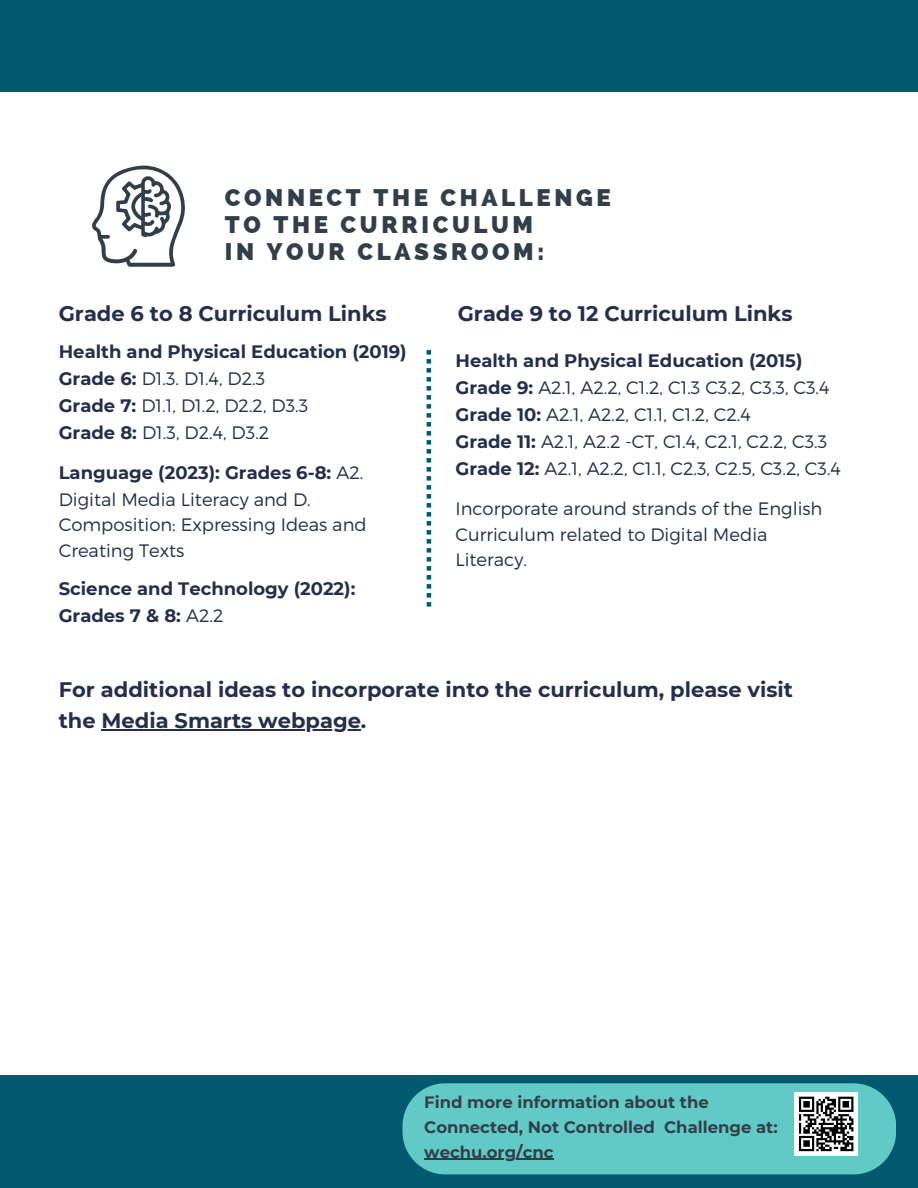
<style>
.page{position:relative;width:918px;height:1188px;background:#fff}
.page>*{position:absolute;margin:0;border:0;box-sizing:border-box;transform-origin:0 0}
.t1{font:800 24px/27px "Raleway";letter-spacing:.15em;color:#333f48}
.t2{font:700 21px/31.5px "Montserrat";color:#252e4a}
.t3{font:300 18px/26px "Montserrat";color:#252e4a}
.t4{font:700 18px/27px "Montserrat";color:#252e4a}
.t5{font:700 16.5px/24.8px "Montserrat";color:#333f48}
.s1{font-weight:700}
.s2{font-weight:300}
</style>
<div class="page">
<div style="left:0;top:1075px;width:918px;height:113px;background:#00596f"></div>
<div style="left:403px;top:1083px;width:493px;height:91px;background:#61cac7"></div>
<svg style="left:92px;top:166px;width:93px;height:101px"></svg>
<div style="left:0;top:0;width:918px;height:92px;background:#00596f"></div>
<svg style="left:427px;top:350px;width:4px;height:257px"></svg>
<div style="left:795px;top:1092px;width:63px;height:64px;background:#fff"></div>
<svg style="left:799px;top:1097px;width:54px;height:54px"></svg>
<hr style="left:424px;top:1159px;width:130px;height:1px;background:#333f48">
<hr style="left:102px;top:729px;width:259px;height:1px;background:#252e4a">
<p class="t1" style="left:225px;top:184px;width:387px">CONNECT THE CHALLENGE<br>TO THE CURRICULUM<br>IN YOUR CLASSROOM:</p>
<p class="t2" style="left:59px;top:298px;width:330px">Grade 6 to 8 Curriculum Links</p>
<p class="t2" style="left:458px;top:298px;width:336px">Grade 9 to 12 Curriculum Links</p>
<h2 class="t4" style="left:59px;top:338px;width:349px">Health and Physical Education (2019)</h2>
<p class="t3" style="left:59px;top:365px;width:208px"><span class="s1">Grade 6:</span> D1.3. D1.4, D2.3</p>
<p class="t3" style="left:59px;top:392px;width:251px"><span class="s1">Grade 7:</span> D1.1, D1.2, D2.2, D3.3</p>
<p class="t3" style="left:59px;top:419px;width:212px"><span class="s1">Grade 8:</span> D1.3, D2.4, D3.2</p>
<p class="t3" style="left:59px;top:458px;width:309px"><span class="s1">Language (2023): Grades 6-8:</span> A2.<br>Digital Media Literacy and D.<br>Composition: Expressing Ideas and<br>Creating Texts</p>
<p class="t4" style="left:59px;top:575px;width:298px">Science and Technology (2022):<br>Grades 7 &amp; 8: <span class="s2">A2.2</span></p>
<p class="t4" style="left:455px;top:347px;width:348px">Health and Physical Education (2015)</p>
<p class="t3" style="left:455px;top:374px;width:376px"><span class="s1">Grade 9:</span> A2.1, A2.2, C1.2, C1.3 C3.2, C3.3, C3.4</p>
<h2 class="t3" style="left:455px;top:401px;width:297px"><span class="s1">Grade 10:</span> A2.1, A2.2, C1.1, C1.2, C2.4</h2>
<p class="t3" style="left:455px;top:428px;width:373px"><span class="s1">Grade 11:</span> A2.1, A2.2 -CT, C1.4, C2.1, C2.2, C3.3</p>
<p class="t3" style="left:455px;top:455px;width:387px"><span class="s1">Grade 12:</span> A2.1, A2.2, C1.1, C2.3, C2.5, C3.2, C3.4</p>
<p class="t3" style="left:455px;top:495px;width:369px;line-height:25.5px">Incorporate around strands of the English<br>Curriculum related to Digital Media<br>Literacy.</p>
<h2 class="t2" style="left:59px;top:673px;width:736px">For additional ideas to incorporate into the curriculum, please visit the Media Smarts webpage.</h2>
<p class="t5" style="left:424px;top:1090px;width:355px">Find more information about the<br>Connected, Not Controlled Challenge at:</p>
<h1 class="t5" style="left:424px;top:1139px;width:131px">wechu.org/cnc</h1>
</div>
